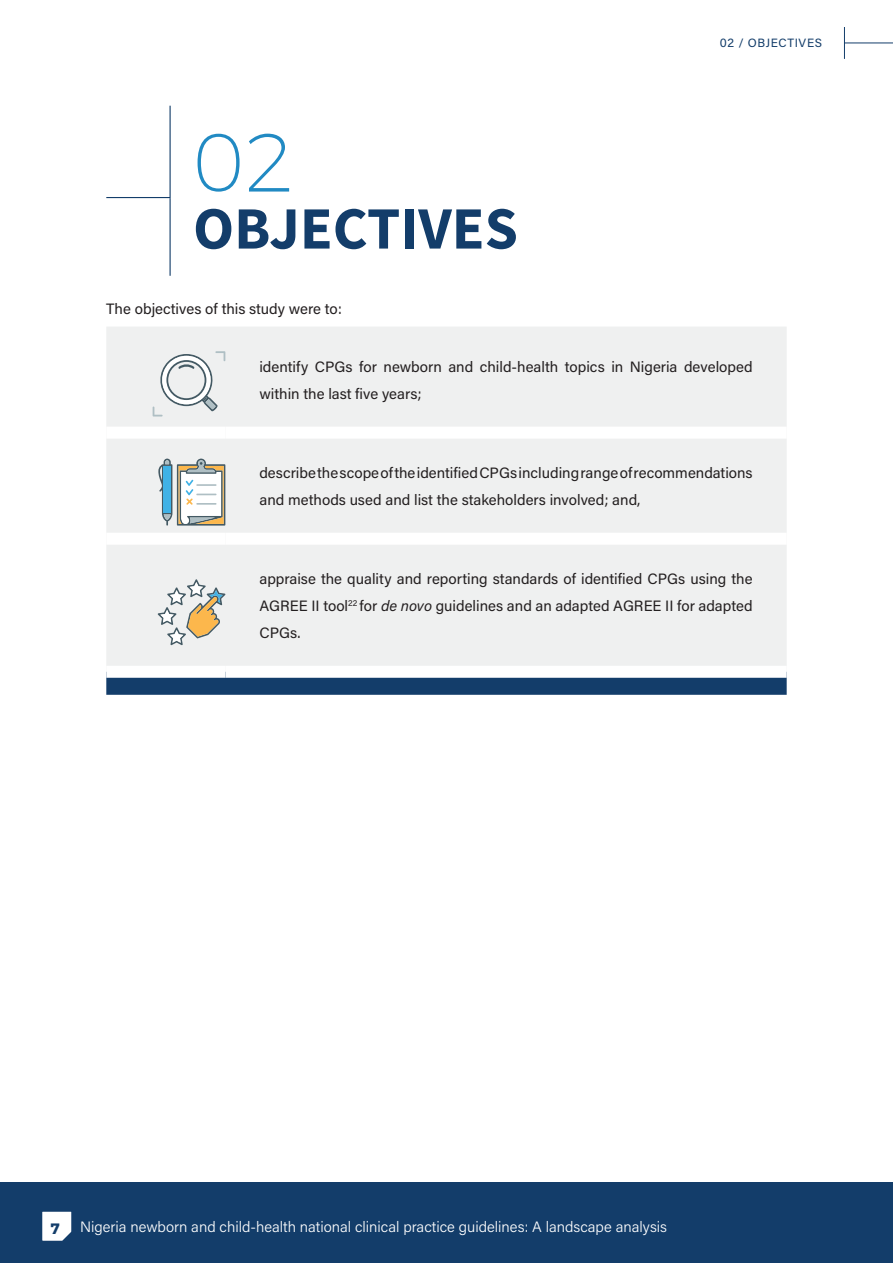
<style>
.page{position:relative;width:893px;height:1263px;background:#fff}
.page>*{position:absolute;margin:0;border:0;box-sizing:border-box;transform-origin:0 0}
.Chapter_No{font:200 82.5px "Montserrat";color:#218ac3}
.Chapter_Name{font:700 60px "Source Sans Pro";color:#133d6a}
.Body_Text{font:15px/27px "Acumin Pro";color:#231f20}
.t1{font:300 15px "Acumin Pro";color:#fff}
.t2{font:700 15px "Montserrat";color:#133d6a}
.t3{font:12px "Acumin Pro";letter-spacing:.045em;color:#133d6a}
.s1{font-style:italic}
</style>
<div class="page">
<div style="left:0;top:1182px;width:893px;height:81px;background:#133d6a"></div>
<hr style="left:844px;top:43px;width:49px;height:1px;background:#133d6a">
<hr style="left:844px;top:27px;width:1px;height:32px;background:#133d6a">
<svg style="left:43px;top:1212px;width:28px;height:28px"></svg>
<hr style="left:170px;top:106px;width:1px;height:91px;background:#133d6a">
<hr style="left:106px;top:197px;width:65px;height:1px;background:#133d6a">
<hr style="left:170px;top:198px;width:1px;height:78px;background:#133d6a">
<div style="left:106px;top:327px;width:681px;height:339px;background:#eff0f0"></div>
<div style="left:106px;top:678px;width:681px;height:17px;background:#133d6a"></div>
<div style="left:106px;top:427px;width:119px;height:12px;background:#fff"></div>
<div style="left:225px;top:427px;width:562px;height:12px;background:#fff"></div>
<div style="left:106px;top:533px;width:119px;height:12px;background:#fff"></div>
<div style="left:225px;top:533px;width:562px;height:12px;background:#fff"></div>
<svg style="left:153px;top:351px;width:72px;height:65px"></svg>
<svg style="left:158px;top:459px;width:67px;height:67px"></svg>
<hr style="left:196px;top:503px;width:20px;height:2px;background:#afbfc4">
<svg style="left:158px;top:579px;width:67px;height:66px"></svg>
<p class="Chapter_No" style="left:193px;top:100px;width:103px">02</p>
<p class="Chapter_Name" style="left:193px;top:190px;width:326px">OBJECTIVES</p>
<p class="Body_Text" style="left:106px;top:294px;width:237px">The objectives of this study were to:</p>
<p class="t3" style="left:720px;top:35px;width:60px">02 / Objectives</p>
<p class="Body_Text" style="left:259px;top:352px;width:495px">identify CPGs for newborn and child-health topics in Nigeria developed within the last five years;</p>
<p class="Body_Text" style="left:259px;top:458px;width:495px">describe the scope of the identified CPGs including range of recommendations and methods used and list the stakeholders involved; and,</p>
<p class="Body_Text" style="left:259px;top:564px;width:495px;text-align:justify">appraise the quality and reporting standards of identified CPGs using the AGREE II tool<sup>22</sup> for <span class="s1">de novo</span> guidelines and an adapted AGREE II for adapted CPGs.</p>
<p class="t2" style="left:51px;top:1219px;width:11px">7</p>
<p class="t1" style="left:80px;top:1216px;width:588px">Nigeria newborn and child-health national clinical practice guidelines: A landscape analysis</p>
</div>
